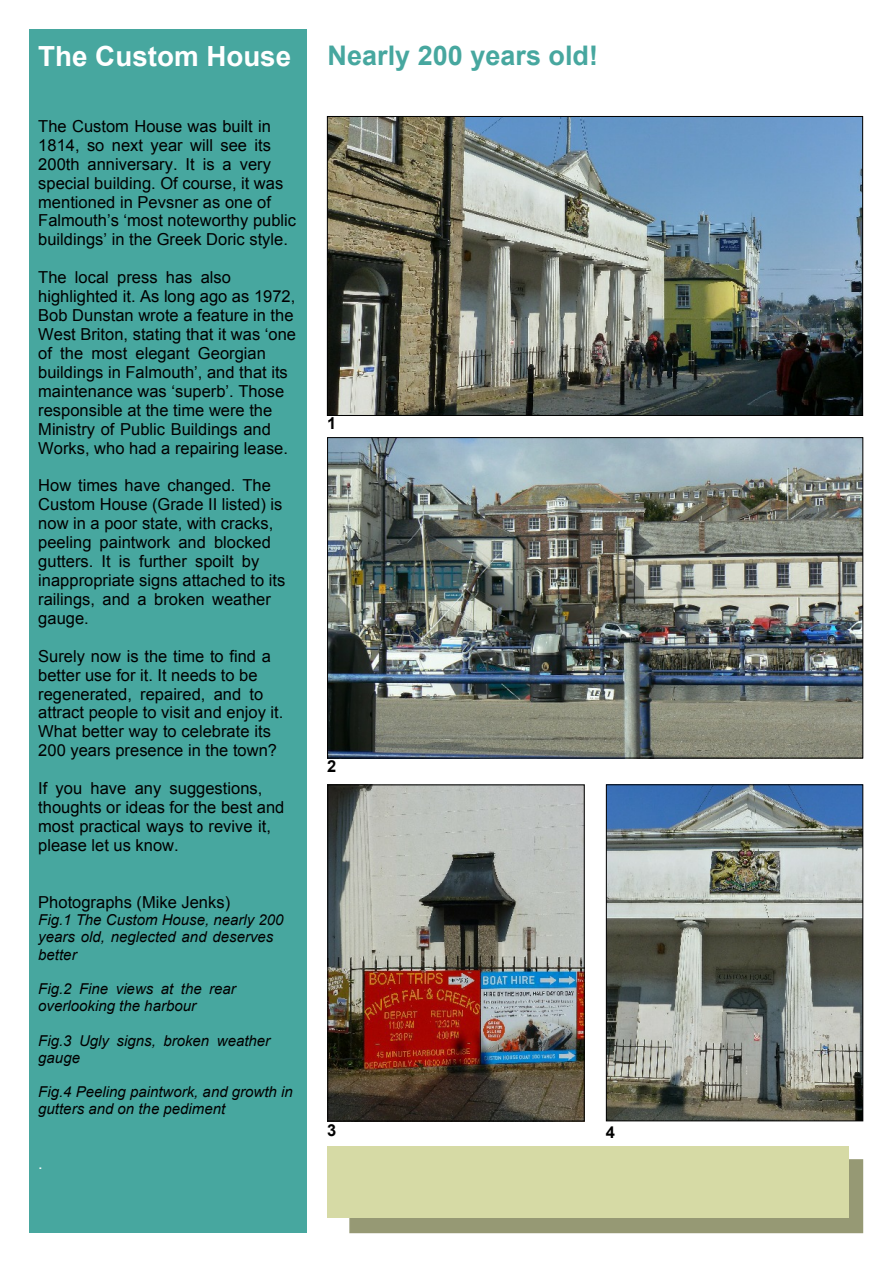
<style>
.page{position:relative;width:893px;height:1263px;background:#fff}
.page>*{position:absolute;margin:0;border:0;box-sizing:border-box;transform-origin:0 0}
.t1{font:700 27.75px "Arial";color:#fff}
.t2{font:700 27px "Arial";color:#47a79f}
.t3{font:16.5px/18.9px "Arial";color:#000}
.t4{font:700 16.5px "Arial";color:#000}
.t5{font:16.5px "Arial";color:#fff}
.t6{font:italic 15px/17.2px "Arial";color:#000}
</style>
<div class="page">
<div style="left:30px;top:30px;width:277px;height:1203px;background:#47a79f"></div>
<img style="left:329px;top:118px;width:532px;height:296px">
<div style="left:327px;top:116px;width:536px;height:300px;border:1px solid #000"></div>
<img style="left:329px;top:786px;width:254px;height:333px">
<div style="left:327px;top:784px;width:258px;height:337px;border:1px solid #000"></div>
<img style="left:329px;top:439px;width:532px;height:317px">
<img style="left:608px;top:786px;width:253px;height:333px">
<div style="left:606px;top:784px;width:257px;height:337px;border:1px solid #000"></div>
<div style="left:349px;top:1159px;width:514px;height:74px;background:#969974"></div>
<div style="left:327px;top:1146px;width:521px;height:71px;background:#d6daa5"></div>
<h1 class="t1" style="left:38px;top:46px;width:254px">The Custom House</h1>
<p class="t3" style="left:38px;top:118px;width:259px">The Custom House was built in<br>1814, so next year will see its<br>200th anniversary. It is a very special building. Of course, it was mentioned in Pevsner as one of<br>Falmouth’s ‘most noteworthy public buildings’ in the Greek Doric style.</p>
<p class="t3" style="left:38px;top:270px;width:259px">The local press has also highlighted it. As long ago as 1972,<br>Bob Dunstan wrote a feature in the<br>West Briton, stating that it was ‘one of the most elegant Georgian buildings in Falmouth’, and that its maintenance was ‘superb’. Those responsible at the time were the<br>Ministry of Public Buildings and<br>Works, who had a repairing lease.</p>
<p class="t3" style="left:38px;top:478px;width:249px">How times have changed. The<br>Custom House (Grade II listed) is now in a poor state, with cracks, peeling paintwork and blocked gutters. It is further spoilt by inappropriate signs attached to its railings, and a broken weather gauge.</p>
<p class="t3" style="left:38px;top:648px;width:247px">Surely now is the time to find a better use for it. It needs to be regenerated, repaired, and to attract people to visit and enjoy it.<br>What better way to celebrate its<br>200 years presence in the town?</p>
<p class="t3" style="left:38px;top:780px;width:248px">If you have any suggestions, thoughts or ideas for the best and most practical ways to revive it, please let us know.</p>
<p class="t3" style="left:38px;top:894px;width:193px">Photographs (Mike Jenks)</p>
<p class="t6" style="left:38px;top:913px;width:247px">Fig.1 The Custom House, nearly 200 years old, neglected and deserves better</p>
<p class="t6" style="left:38px;top:981px;width:199px">Fig.2 Fine views at the rear overlooking the harbour</p>
<p class="t6" style="left:38px;top:1033px;width:233px">Fig.3 Ugly signs, broken weather gauge</p>
<p class="t6" style="left:38px;top:1085px;width:256px">Fig.4 Peeling paintwork, and growth in gutters and on the pediment</p>
<p class="t5" style="left:38px;top:1157px;width:6px">.</p>
<h2 class="t2" style="left:328px;top:46px;width:272px">Nearly 200 years old!</h2>
<p class="t4" style="left:327px;top:417px;width:11px">1</p>
<p class="t4" style="left:327px;top:760px;width:11px">2</p>
<p class="t4" style="left:327px;top:1124px;width:11px">3</p>
<p class="t4" style="left:606px;top:1126px;width:11px">4</p>
</div>
